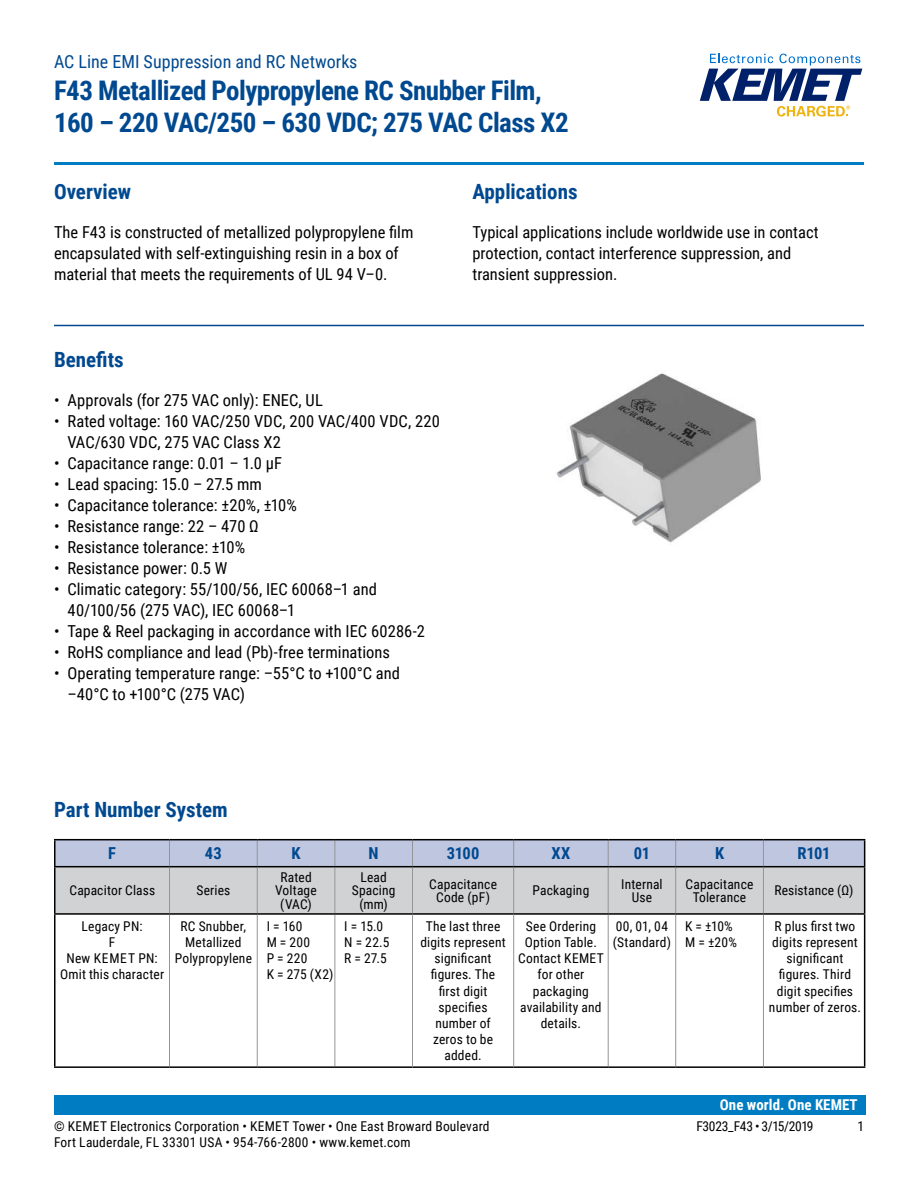
<style>
.page{position:relative;width:918px;height:1188px;background:#fff}
.page>*{position:absolute;margin:0;border:0;box-sizing:border-box;transform-origin:0 0}
.t1{font:700 27px/32.4px "Roboto Condensed";letter-spacing:-.02em;color:#004990}
.t2{font:700 21px "Roboto Condensed";color:#004990}
.t3{font:18px "Roboto Condensed";color:#004990}
.t4{font:16.5px/21px "Roboto Condensed";color:#000}
.t5{font:700 16.5px "Roboto Condensed";letter-spacing:-.015em;color:#004990}
.t6{font:700 15px "Roboto Condensed";color:#fff}
.t7{font:13.5px/16.2px "Roboto Condensed";letter-spacing:.015em;color:#000;text-align:center}
.t8{font:13.5px "Roboto Condensed";letter-spacing:-.025em;color:#000}
</style>
<div class="page">
<svg style="left:700px;top:54px;width:162px;height:63px"></svg>
<div style="left:54px;top:1095px;width:811px;height:20px;background:#007cc2"></div>
<hr style="left:54px;top:325px;width:810px;height:1px;background:#004990">
<hr style="left:54px;top:162px;width:810px;height:3px;background:#007cc2">
<hr style="left:169px;top:915px;width:1px;height:151px;background:#939597">
<hr style="left:257px;top:915px;width:1px;height:151px;background:#939597">
<hr style="left:335px;top:915px;width:1px;height:151px;background:#939597">
<hr style="left:608px;top:915px;width:1px;height:151px;background:#939597">
<hr style="left:675px;top:915px;width:1px;height:151px;background:#939597">
<hr style="left:763px;top:915px;width:1px;height:151px;background:#939597">
<svg style="left:56px;top:840px;width:809px;height:73px;background:#c7cad4"></svg>
<hr style="left:54px;top:867px;width:2px;height:46px;background:#000">
<hr style="left:864px;top:867px;width:1px;height:46px;background:#000">
<hr style="left:54px;top:913px;width:116px;height:2px;background:#000">
<hr style="left:54px;top:915px;width:2px;height:151px;background:#000">
<hr style="left:170px;top:913px;width:87px;height:2px;background:#000">
<hr style="left:257px;top:913px;width:78px;height:2px;background:#000">
<hr style="left:335px;top:913px;width:78px;height:2px;background:#000">
<hr style="left:514px;top:913px;width:94px;height:2px;background:#000">
<hr style="left:608px;top:913px;width:68px;height:2px;background:#000">
<hr style="left:676px;top:913px;width:87px;height:2px;background:#000">
<hr style="left:763px;top:913px;width:102px;height:2px;background:#000">
<hr style="left:864px;top:915px;width:1px;height:151px;background:#000">
<hr style="left:54px;top:1066px;width:116px;height:2px;background:#000">
<hr style="left:170px;top:1066px;width:87px;height:2px;background:#000">
<hr style="left:257px;top:1066px;width:78px;height:2px;background:#000">
<hr style="left:335px;top:1066px;width:78px;height:2px;background:#000">
<hr style="left:514px;top:1066px;width:94px;height:2px;background:#000">
<hr style="left:608px;top:1066px;width:68px;height:2px;background:#000">
<hr style="left:676px;top:1066px;width:87px;height:2px;background:#000">
<hr style="left:763px;top:1066px;width:102px;height:2px;background:#000">
<hr style="left:54px;top:839px;width:116px;height:1px;background:#000">
<hr style="left:54px;top:840px;width:2px;height:26px;background:#000">
<hr style="left:170px;top:839px;width:87px;height:1px;background:#000">
<hr style="left:257px;top:839px;width:78px;height:1px;background:#000">
<hr style="left:335px;top:839px;width:78px;height:1px;background:#000">
<hr style="left:413px;top:839px;width:101px;height:1px;background:#000">
<hr style="left:514px;top:839px;width:94px;height:1px;background:#000">
<hr style="left:608px;top:839px;width:68px;height:1px;background:#000">
<hr style="left:676px;top:839px;width:87px;height:1px;background:#000">
<hr style="left:763px;top:839px;width:102px;height:1px;background:#000">
<hr style="left:54px;top:866px;width:116px;height:1px;background:#000">
<hr style="left:170px;top:866px;width:87px;height:1px;background:#000">
<hr style="left:257px;top:866px;width:78px;height:1px;background:#000">
<hr style="left:335px;top:866px;width:78px;height:1px;background:#000">
<hr style="left:413px;top:866px;width:101px;height:1px;background:#000">
<hr style="left:514px;top:866px;width:94px;height:1px;background:#000">
<hr style="left:608px;top:866px;width:68px;height:1px;background:#000">
<hr style="left:676px;top:866px;width:87px;height:1px;background:#000">
<hr style="left:763px;top:866px;width:102px;height:1px;background:#000">
<hr style="left:413px;top:913px;width:101px;height:2px;background:#000">
<hr style="left:413px;top:1066px;width:101px;height:2px;background:#000">
<hr style="left:412px;top:915px;width:1px;height:151px;background:#939597">
<hr style="left:513px;top:915px;width:1px;height:151px;background:#939597">
<img style="left:556px;top:373px;width:205px;height:170px">
<p class="t3" style="left:54px;top:53px;width:305px">AC Line EMI Suppression and RC Networks</p>
<h1 class="t1" style="left:54px;top:73px;width:516px">F43 Metallized Polypropylene RC Snubber Film,<br>160 – 220 VAC/250 – 630 VDC; 275 VAC Class X2</h1>
<p class="t2" style="left:54px;top:184px;width:79px">Overview</p>
<p class="t4" style="left:54px;top:221px;width:361px">The F43 is constructed of metallized polypropylene 昀椀lm encapsulated with self-extinguishing resin in a box of material that meets the requirements of UL 94 V–0.</p>
<p class="t2" style="left:54px;top:345px;width:71px">Bene昀椀ts</p>
<p class="t4" style="left:54px;top:391px;width:270px">• Approvals (for 275 VAC only): ENEC, UL</p>
<p class="t4" style="left:67px;top:412px;width:374px;text-indent:-13px">• Rated voltage: 160 VAC/250 VDC, 200 VAC/400 VDC, 220<br>VAC/630 VDC, 275 VAC Class X2</p>
<p class="t4" style="left:54px;top:454px;width:230px">• Capacitance range: 0.01 – 1.0 µF</p>
<p class="t4" style="left:54px;top:475px;width:210px">• Lead spacing: 15.0 – 27.5 mm</p>
<p class="t4" style="left:54px;top:496px;width:245px">• Capacitance tolerance: ±20%, ±10%</p>
<p class="t4" style="left:54px;top:515px;width:206px">• Resistance range: 22 – 470 Ω</p>
<p class="t4" style="left:54px;top:538px;width:193px">• Resistance tolerance: ±10%</p>
<p class="t4" style="left:54px;top:559px;width:175px">• Resistance power: 0.5 W</p>
<p class="t4" style="left:67px;top:580px;width:311px;text-indent:-13px">• Climatic category: 55/100/56, IEC 60068–1 and<br>40/100/56 (275 VAC), IEC 60068–1</p>
<p class="t4" style="left:54px;top:622px;width:373px">• Tape &amp; Reel packaging in accordance with IEC 60286-2</p>
<p class="t4" style="left:54px;top:643px;width:337px">• RoHS compliance and lead (Pb)-free terminations</p>
<p class="t4" style="left:67px;top:664px;width:334px;text-indent:-13px">• Operating temperature range: –55°C to +100°C and –40°C to +100°C (275 VAC)</p>
<p class="t2" style="left:472px;top:177px;width:107px">Applications</p>
<p class="t4" style="left:472px;top:223px;width:348px">Typical applications include worldwide use in contact protection, contact interference suppression, and transient suppression.</p>
<p class="t2" style="left:54px;top:795px;width:175px">Part Number System</p>
<p class="t5" style="left:108px;top:847px;width:9px">F</p>
<p class="t5" style="left:205px;top:847px;width:18px">43</p>
<p class="t5" style="left:291px;top:847px;width:11px">K</p>
<p class="t5" style="left:369px;top:842px;width:12px">N</p>
<p class="t5" style="left:447px;top:847px;width:34px">3100</p>
<p class="t5" style="left:551px;top:842px;width:21px">XX</p>
<p class="t5" style="left:634px;top:847px;width:18px">01</p>
<p class="t5" style="left:715px;top:847px;width:11px">K</p>
<p class="t5" style="left:797px;top:842px;width:35px">R101</p>
<p class="t7" style="left:69px;top:883px;width:87px">Capacitor Class</p>
<p class="t7" style="left:196px;top:883px;width:35px">Series</p>
<p class="t7" style="left:275px;top:871px;width:43px;line-height:13.5px">Rated<br>Voltage (VAC)</p>
<p class="t7" style="left:352px;top:871px;width:45px;line-height:13.5px">Lead<br>Spacing (mm)</p>
<p class="t7" style="left:429px;top:878px;width:69px;line-height:13.5px">Capacitance<br>Code (pF)</p>
<p class="t7" style="left:533px;top:883px;width:58px">Packaging</p>
<p class="t7" style="left:621px;top:878px;width:43px;line-height:13.5px">Internal<br>Use</p>
<p class="t7" style="left:686px;top:878px;width:69px;line-height:13.5px">Capacitance<br>Tolerance</p>
<p class="t7" style="left:774px;top:882px;width:80px">Resistance (Ω)</p>
<p class="t7" style="left:60px;top:919px;width:106px">Legacy PN:<br>F<br>New KEMET PN:<br>Omit this character</p>
<p class="t7" style="left:175px;top:919px;width:79px">RC Snubber,<br>Metallized<br>Polypropylene</p>
<p class="t7" style="left:267px;top:919px;width:68px;text-align:left">I = 160<br>M = 200<br>P = 220<br>K = 275 (X2)</p>
<p class="t7" style="left:344px;top:919px;width:47px;text-align:left">I = 15.0<br>N = 22.5<br>R = 27.5</p>
<p class="t7" style="left:420px;top:919px;width:87px">The last three digits represent signi昀椀cant<br>昀椀gures. The<br>昀椀rst digit<br>speci昀椀es number of zeros to be added.</p>
<p class="t7" style="left:518px;top:919px;width:87px">See Ordering<br>Option Table.<br>Contact KEMET for other packaging availability and details.</p>
<p class="t7" style="left:613px;top:919px;width:60px;text-align:left">00, 01, 04 (Standard)</p>
<p class="t7" style="left:685px;top:919px;width:53px;text-align:left">K = ±10%<br>M = ±20%</p>
<p class="t7" style="left:769px;top:917px;width:94px">R plus 昀椀rst two digits represent signi昀椀cant<br>昀椀gures. Third digit speci昀椀es number of zeros.</p>
<p class="t6" style="left:720px;top:1096px;width:139px">One world. One KEMET</p>
<p class="t7" style="left:54px;top:1119px;width:437px">© KEMET Electronics Corporation • KEMET Tower • One East Broward Boulevard</p>
<p class="t8" style="left:696px;top:1120px;width:119px">F3023_F43 • 3/15/2019</p>
<p class="t7" style="left:857px;top:1119px;width:8px">1</p>
<p class="t7" style="left:54px;top:1135px;width:358px">Fort Lauderdale, FL 33301 USA • 954-766-2800 • www.kemet.com</p>
</div>
